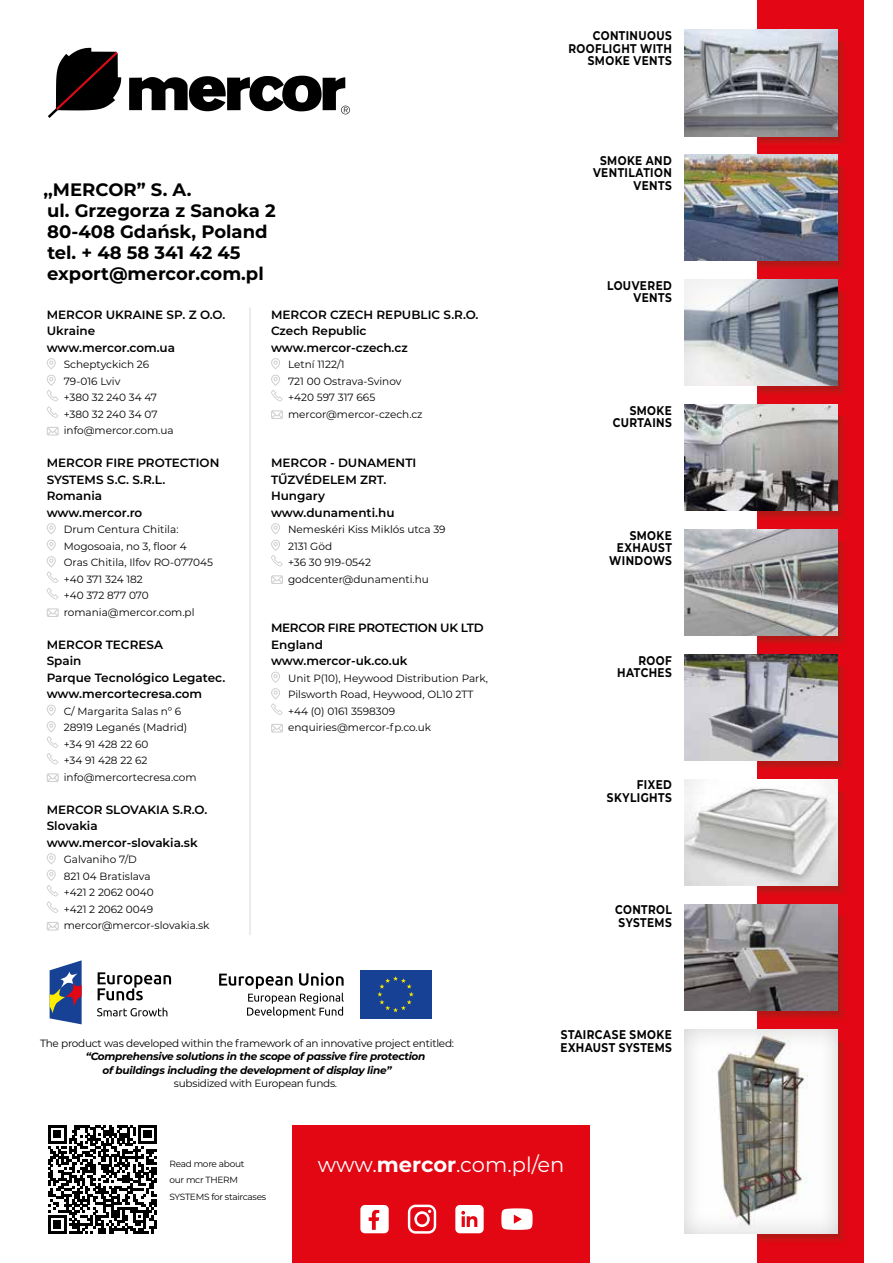
<style>
.page{position:relative;width:893px;height:1263px;background:#fff}
.page>*{position:absolute;margin:0;border:0;box-sizing:border-box;transform-origin:0 0}
.t1{font:21px "Montserrat";letter-spacing:-.005em;color:#fff}
.t2{font:700 18px/21px "Montserrat";color:#000}
.t3{font:700 12.6px/12.6px "Montserrat";letter-spacing:.04em;color:#000;text-align:right;scale:.83 1}
.t4{font:600 12px/16.5px "Montserrat";color:#000}
.t5{font:600 12px/16.5px "Montserrat";letter-spacing:-.025em;color:#000}
.t6{font:10.5px/16.5px "Montserrat";color:#000}
.t7{font:italic 700 10.5px/13.5px "Montserrat";letter-spacing:-.025em;color:#000}
.t8{font:10.5px "Montserrat";letter-spacing:-.025em;color:#000}
.t9{font:9px/16.5px "Montserrat";letter-spacing:-.03em;color:#000}
.s1{font-weight:700}
</style>
<div class="page">
<img style="left:758px;top:0;width:105px;height:1263px">
<div style="left:292px;top:1125px;width:298px;height:138px;background:#e30613"></div>
<svg style="left:48px;top:48px;width:73px;height:70px"></svg>
<svg style="left:129px;top:76px;width:221px;height:38px"></svg>
<svg style="left:360px;top:1205px;width:29px;height:28px"></svg>
<svg style="left:408px;top:1204px;width:28px;height:29px"></svg>
<svg style="left:455px;top:1205px;width:29px;height:28px"></svg>
<svg style="left:501px;top:1208px;width:32px;height:22px"></svg>
<svg style="left:47px;top:358px;width:9px;height:11px"></svg>
<svg style="left:47px;top:375px;width:11px;height:43px"></svg>
<svg style="left:47px;top:427px;width:12px;height:8px"></svg>
<svg style="left:47px;top:523px;width:9px;height:11px"></svg>
<svg style="left:47px;top:540px;width:11px;height:59px"></svg>
<svg style="left:47px;top:608px;width:12px;height:9px"></svg>
<svg style="left:47px;top:705px;width:11px;height:59px"></svg>
<svg style="left:47px;top:773px;width:12px;height:9px"></svg>
<svg style="left:47px;top:853px;width:9px;height:11px"></svg>
<svg style="left:47px;top:870px;width:11px;height:43px"></svg>
<svg style="left:47px;top:922px;width:12px;height:8px"></svg>
<svg style="left:271px;top:358px;width:9px;height:11px"></svg>
<svg style="left:271px;top:375px;width:12px;height:26px"></svg>
<svg style="left:271px;top:410px;width:12px;height:9px"></svg>
<svg style="left:271px;top:523px;width:9px;height:11px"></svg>
<svg style="left:271px;top:540px;width:12px;height:26px"></svg>
<svg style="left:271px;top:575px;width:12px;height:9px"></svg>
<svg style="left:271px;top:672px;width:12px;height:43px"></svg>
<svg style="left:271px;top:724px;width:12px;height:8px"></svg>
<hr style="left:250px;top:307px;width:1px;height:628px;background:#dadada">
<div style="left:360px;top:970px;width:72px;height:48px;background:#164194"></div>
<svg style="left:377px;top:976px;width:37px;height:36px"></svg>
<svg style="left:219px;top:972px;width:125px;height:46px"></svg>
<svg style="left:50px;top:960px;width:32px;height:64px;background:#5d6993"></svg>
<svg style="left:98px;top:972px;width:73px;height:28px"></svg>
<svg style="left:97px;top:1007px;width:70px;height:9px"></svg>
<svg style="left:48px;top:1125px;width:109px;height:108px"></svg>
<img style="left:685px;top:30px;width:153px;height:106px">
<img style="left:685px;top:155px;width:153px;height:106px">
<div style="left:682px;top:278px;width:156px;height:109px;background:#000;opacity:.06"></div>
<img style="left:685px;top:404px;width:153px;height:107px">
<img style="left:685px;top:529px;width:153px;height:107px">
<img style="left:685px;top:654px;width:153px;height:107px">
<img style="left:685px;top:904px;width:153px;height:106px">
<img style="left:685px;top:779px;width:153px;height:106px">
<div style="left:682px;top:1027px;width:156px;height:207px;background:#000;opacity:.19"></div>
<h2 class="t2" style="left:43px;top:178px;width:234px">,,MERCOR” S. A.<br>ul. Grzegorza z Sanoka 2<br>80-408 Gdańsk, Poland tel. + 48 58 341 42 45 export@mercor.com.pl</h2>
<p class="t4" style="left:47px;top:306px;width:180px">MERCOR UKRAINE SP. Z O.O.<br>Ukraine www.mercor.com.ua</p>
<p class="t6" style="left:64px;top:356px;width:111px">Scheptyckich 26<br>79-016 Lviv<br>+380 32 240 34 47 +380 32 240 34 07 info@mercor.com.ua</p>
<p class="t4" style="left:47px;top:454px;width:174px">MERCOR FIRE PROTECTION<br>SYSTEMS S.C. S.R.L.<br>Romania<br>www.mercor.ro</p>
<p class="t6" style="left:64px;top:521px;width:151px">Drum Centura Chitila:<br>Mogosoaia, no 3, floor 4<br>Oras Chitila, Ilfov RO-077045 +40 371 324 182<br>+40 372 877 070 romania@mercor.com.pl</p>
<p class="t4" style="left:47px;top:636px;width:180px">MERCOR TECRESA<br>Spain<br>Parque Tecnológico Legatec. www.mercortecresa.com</p>
<p class="t6" style="left:64px;top:703px;width:134px">C/ Margarita Salas nº 6<br>28919 Leganés (Madrid) +34 91 428 22 60<br>+34 91 428 22 62 info@mercortecresa.com</p>
<p class="t4" style="left:47px;top:801px;width:162px">MERCOR SLOVAKIA S.R.O.<br>Slovakia www.mercor-slovakia.sk</p>
<p class="t6" style="left:64px;top:851px;width:147px">Galvaniho 7/D<br>821 04 Bratislava<br>+421 2 2062 0040<br>+421 2 2062 0049 mercor@mercor-slovakia.sk</p>
<p class="t4" style="left:271px;top:306px;width:209px">MERCOR CZECH REPUBLIC S.R.O.<br>Czech Republic www.mercor-czech.cz</p>
<p class="t6" style="left:288px;top:356px;width:136px">Letní 1122/1<br>721 00 Ostrava-Svinov +420 597 317 665 mercor@mercor-czech.cz</p>
<p class="t4" style="left:271px;top:454px;width:147px">MERCOR - DUNAMENTI<br>TŰZVÉDELEM ZRT.<br>Hungary www.dunamenti.hu</p>
<p class="t6" style="left:288px;top:521px;width:159px">Nemeskéri Kiss Miklós utca 39<br>2131 Göd<br>+36 30 919-0542 godcenter@dunamenti.hu</p>
<p class="t5" style="left:271px;top:619px;width:214px">MERCOR FIRE PROTECTION UK LTD<br>England<br>www.mercor-uk.co.uk</p>
<p class="t6" style="left:288px;top:670px;width:201px">Unit P(10), Heywood Distribution Park,<br>Pilsworth Road, Heywood, OL10 2TT +44 (0) 0161 3598309 enquiries@mercor-fp.co.uk</p>
<p class="t8" style="left:40px;top:1036px;width:416px">The product was developed within the framework of an innovative project entitled:</p>
<p class="t7" style="left:102px;top:1049px;width:324px;text-indent:-17px">“Comprehensive solutions in the scope of passive fire protection of buildings including the development of display line”</p>
<p class="t8" style="left:174px;top:1076px;width:165px">subsidized with European funds.</p>
<p class="t3" style="left:568px;top:29px;width:126px">CONTINUOUS<br>ROOFLIGHT WITH<br>SMOKE VENTS</p>
<p class="t3" style="left:593px;top:153px;width:96px">SMOKE AND<br>VENTILATION<br>VENTS</p>
<p class="t3" style="left:607px;top:278px;width:80px">LOUVERED<br>VENTS</p>
<p class="t3" style="left:613px;top:403px;width:73px">SMOKE<br>CURTAINS</p>
<p class="t3" style="left:609px;top:528px;width:77px">SMOKE<br>EXHAUST<br>WINDOWS</p>
<p class="t3" style="left:617px;top:653px;width:67px">ROOF<br>HATCHES</p>
<p class="t3" style="left:607px;top:778px;width:80px">FIXED<br>SKYLIGHTS</p>
<p class="t3" style="left:615px;top:903px;width:70px;text-align:left">CONTROL<br>SYSTEMS</p>
<p class="t3" style="left:560px;top:1028px;width:136px;text-align:left">STAIRCASE SMOKE<br>EXHAUST SYSTEMS</p>
<p class="t9" style="left:169px;top:1155px;width:98px">Read more about<br>our mcr THERM<br>SYSTEMS for staircases</p>
<h1 class="t1" style="left:318px;top:1150px;width:248px">www.<span class="s1">mercor</span>.com.pl/en</h1>
</div>
